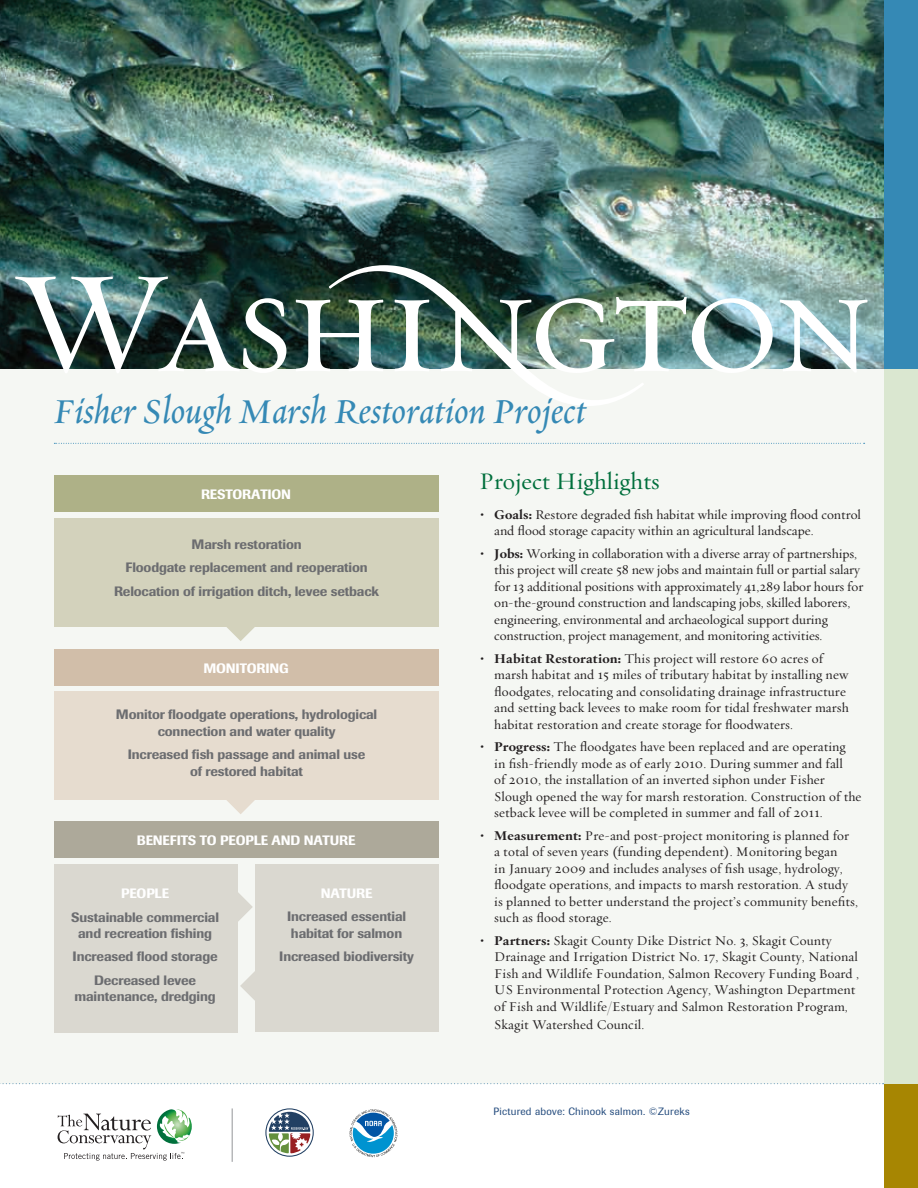
<style>
.page{position:relative;width:918px;height:1188px;background:#fff}
.page>*{position:absolute;margin:0;border:0;box-sizing:border-box;transform-origin:0 0}
.t1{font:145.5px "Oakleaf Small Caps Roman";letter-spacing:-.04em;color:#fff}
.t2{font:italic 39px "Oakleaf";color:#3589b5}
.t3{font:24px "Oakleaf";color:#006f3c}
.t4{font:13.5px/16.5px "Oakleaf";letter-spacing:.01em;color:#231f20}
.t5{font:500 13.5px/23.2px "Imago";letter-spacing:-.01em;color:#6c6d70;text-align:center}
.t6{font:500 13.5px "Imago";letter-spacing:-.01em;color:#fff}
.t7{font:10.5px "Imago";letter-spacing:.025em;color:#20487b}
.s1{font-family:"Oakleaf Swash SC Roman"}
.s2{color:#fff}
.s3{font-weight:700}
</style>
<div class="page">
<div style="left:0;top:369px;width:918px;height:715px;background:#f5f7f3"></div>
<div style="left:884px;top:0;width:34px;height:369px;background:#3589b5"></div>
<div style="left:884px;top:369px;width:34px;height:715px;background:#dae7d0"></div>
<div style="left:884px;top:1084px;width:34px;height:104px;background:#a78602"></div>
<svg style="left:58px;top:1109px;width:134px;height:51px"></svg>
<svg style="left:265px;top:1108px;width:49px;height:49px"></svg>
<svg style="left:349px;top:1109px;width:48px;height:48px"></svg>
<hr style="left:232px;top:1108px;width:1px;height:54px;background:#939598">
<svg style="left:0;top:1083px;width:884px;height:1px"></svg>
<img style="left:0;top:0;width:884px;height:369px">
<div style="left:54px;top:518px;width:385px;height:109px;background:#d3d2bc"></div>
<div style="left:54px;top:691px;width:385px;height:109px;background:#e6dccf"></div>
<div style="left:255px;top:864px;width:184px;height:168px;background:#dad8d0"></div>
<div style="left:54px;top:864px;width:184px;height:168px;background:#dad8d0"></div>
<div style="left:54px;top:475px;width:385px;height:37px;background:#aeb187"></div>
<svg style="left:227px;top:627px;width:28px;height:14px"></svg>
<div style="left:54px;top:649px;width:385px;height:36px;background:#d1bea9"></div>
<svg style="left:227px;top:800px;width:28px;height:14px"></svg>
<div style="left:54px;top:822px;width:385px;height:36px;background:#ada99a"></div>
<svg style="left:238px;top:892px;width:15px;height:30px"></svg>
<svg style="left:240px;top:971px;width:15px;height:30px"></svg>
<svg style="left:54px;top:443px;width:811px;height:1px"></svg>
<p class="t1" style="left:12px;top:231px;width:861px">Washi<span class="s1">n</span>gton</p>
<p class="t2" style="left:54px;top:385px;width:533px">Fisher Slough Marsh Restoration Project</p>
<p class="t6" style="left:201px;top:486px;width:92px">RESTORATION</p>
<p class="t5" style="left:114px;top:533px;width:267px">Marsh restoration<br>Floodgate replacement and reoperation<br>Relocation of irrigation ditch, levee setback</p>
<p class="t6" style="left:203px;top:660px;width:87px">MONITORING</p>
<p class="t5" style="left:116px;top:706px;width:263px;line-height:16.5px">Monitor floodgate operations, hydrological connection and water quality</p>
<p class="t5" style="left:128px;top:746px;width:239px;line-height:16.5px">Increased fish passage and animal use of restored habitat</p>
<p class="t6" style="left:137px;top:833px;width:220px">BENEFITS TO PEOPLE AND NATURE</p>
<p class="t5" style="left:71px;top:882px;width:149px"><span class="s2">PEOPLE<br></span>Sustainable commercial</p>
<p class="t5" style="left:73px;top:922px;width:147px">and recreation fishing<br>Increased flood storage<br>Decreased levee</p>
<p class="t5" style="left:75px;top:985px;width:143px">maintenance, dredging</p>
<p class="t5" style="left:287px;top:882px;width:121px"><span class="s2">NATURE<br></span>Increased essential</p>
<p class="t5" style="left:279px;top:921px;width:136px">habitat for salmon<br>Increased biodiversity</p>
<p class="t3" style="left:479px;top:466px;width:182px">Project Highlights</p>
<p class="t4" style="left:494px;top:506px;width:368px;text-indent:-14px"><span class="s3">• Goals:</span> Restore degraded fish habitat while improving flood control and flood storage capacity within an agricultural landscape.</p>
<p class="t4" style="left:494px;top:545px;width:371px;text-indent:-14px"><span class="s3">• Jobs:</span> Working in collaboration with a diverse array of partnerships, this project will create 58 new jobs and maintain full or partial salary for 13 additional positions with approximately 41,289 labor hours for on-the-ground construction and landscaping jobs, skilled laborers, engineering, environmental and archaeological support during construction, project management, and monitoring activities.</p>
<p class="t4" style="left:494px;top:650px;width:356px;text-indent:-14px"><span class="s3">• Habitat Restoration:</span> This project will restore 60 acres of marsh habitat and 15 miles of tributary habitat by installing new floodgates, relocating and consolidating drainage infrastructure and setting back levees to make room for tidal freshwater marsh habitat restoration and create storage for floodwaters.</p>
<p class="t4" style="left:494px;top:738px;width:369px;text-indent:-14px"><span class="s3">• Progress:</span> The floodgates have been replaced and are operating<br>in fish-friendly mode as of early 2010. During summer and fall<br>of 2010, the installation of an inverted siphon under Fisher Slough opened the way for marsh restoration. Construction of the setback levee will be completed in summer and fall of 2011.</p>
<p class="t4" style="left:494px;top:827px;width:365px;text-indent:-14px"><span class="s3">• Measurement:</span> Pre-and post-project monitoring is planned for a total of seven years (funding dependent). Monitoring began<br>in January 2009 and includes analyses of fish usage, hydrology, floodgate operations, and impacts to marsh restoration. A study is planned to better understand the project’s community benefits, such as flood storage.</p>
<p class="t4" style="left:494px;top:932px;width:366px;text-indent:-14px"><span class="s3">• Partners:</span> Skagit County Dike District No. 3, Skagit County Drainage and Irrigation District No. 17, Skagit County, National Fish and Wildlife Foundation, Salmon Recovery Funding Board , US Environmental Protection Agency, Washington Department of Fish and Wildlife/Estuary and Salmon Restoration Program,</p>
<p class="t4" style="left:494px;top:1016px;width:152px">Skagit Watershed Council.</p>
<p class="t7" style="left:493px;top:1105px;width:198px">Pictured above: Chinook salmon. ©Zureks</p>
</div>
